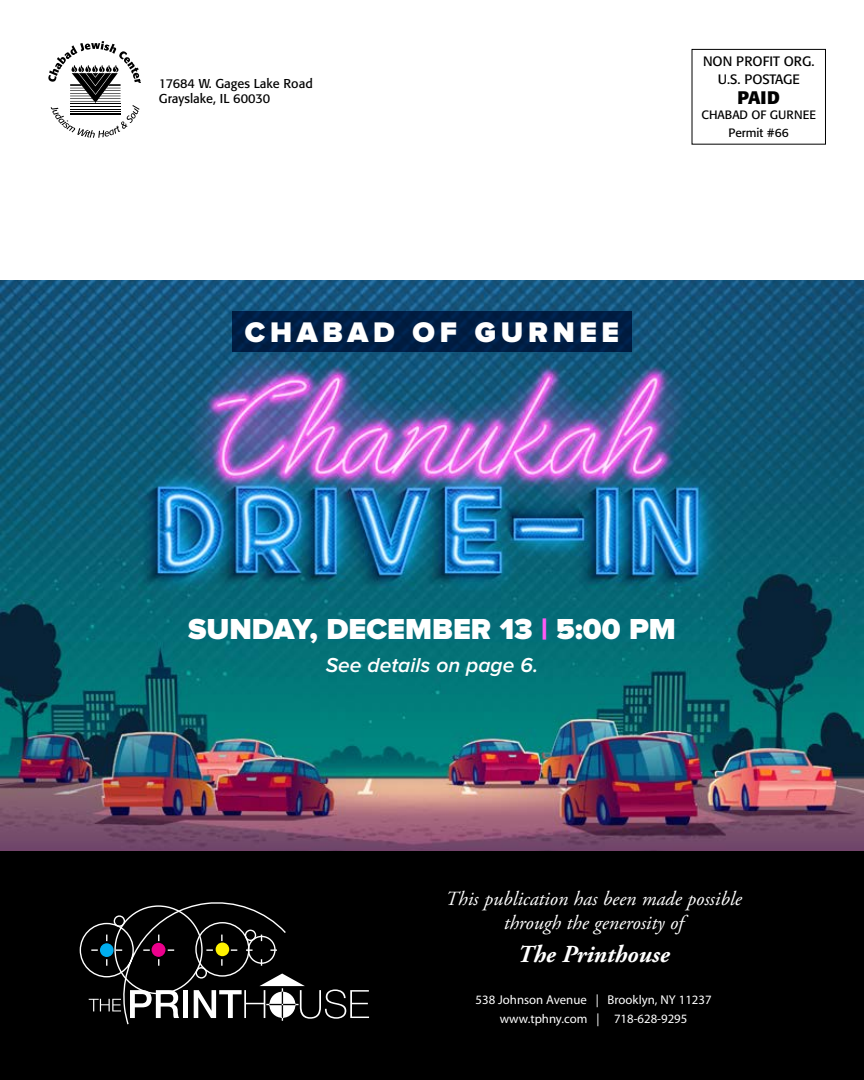
<style>
.page{position:relative;width:864px;height:1080px;background:#fff}
.page>*{position:absolute;margin:0;border:0;box-sizing:border-box;transform-origin:0 0}
.t1{font:900 30px "Proxima Nova";color:#fff}
.t2{font:900 29.4px "Proxima Nova";letter-spacing:.16em;color:#fff}
.t3{font:italic 700 24.45px "Adobe Garamond Pro";color:#fff}
.t4{font:italic 600 21px "Proxima Nova";color:#fff}
.t5{font:italic 20.1px/24.2px "Adobe Garamond Pro";color:#fff;text-align:center}
.t6{font:700 18px "Formata";color:#000}
.t7{font:13.5px/18px "Formata";color:#000;text-align:center}
.t8{font:12.75px/19.5px "Myriad Pro";color:#fff;text-align:center}
.t9{font:12.75px/14.2px "Formata";color:#000}
.t10{font:12px/18px "Formata";color:#000;text-align:center}
.s1{color:#ff5af6}
</style>
<div class="page">
<div style="left:692px;top:49px;width:134px;height:96px;border:1px solid #000"></div>
<svg style="left:48px;top:41px;width:93px;height:97px"></svg>
<div style="left:0;top:850px;width:864px;height:230px;background:#000"></div>
<svg style="left:79px;top:902px;width:290px;height:123px"></svg>
<img style="left:0;top:281px;width:864px;height:569px">
<svg style="left:232px;top:311px;width:400px;height:41px;background:#001e44"></svg>
<p class="t9" style="left:159px;top:77px;width:155px">17684 W. Gages Lake Road<br>Grayslake, IL 60030</p>
<h2 class="t2" style="left:245px;top:315px;width:376px">CHABAD OF GURNEE</h2>
<p class="t7" style="left:703px;top:52px;width:113px">NON PROFIT ORG.<br>U.S. POSTAGE</p>
<h3 class="t6" style="left:738px;top:86px;width:44px">PAID</h3>
<p class="t10" style="left:702px;top:106px;width:116px">CHABAD OF GURNEE<br>Permit #66</p>
<h1 class="t1" style="left:188px;top:612px;width:489px">SUNDAY, DECEMBER 13 <span class="s1">|</span> 5:00 PM</h1>
<h3 class="t4" style="left:326px;top:654px;width:214px">See details on page 6.</h3>
<h3 class="t5" style="left:445px;top:887px;width:298px">This publication has been made possible through the generosity of</h3>
<h3 class="t3" style="left:518px;top:940px;width:153px">The Printhouse</h3>
<p class="t8" style="left:476px;top:990px;width:238px">538 Johnson Avenue | Brooklyn, NY 11237 www.tphny.com | 718-628-9295</p>
</div>
